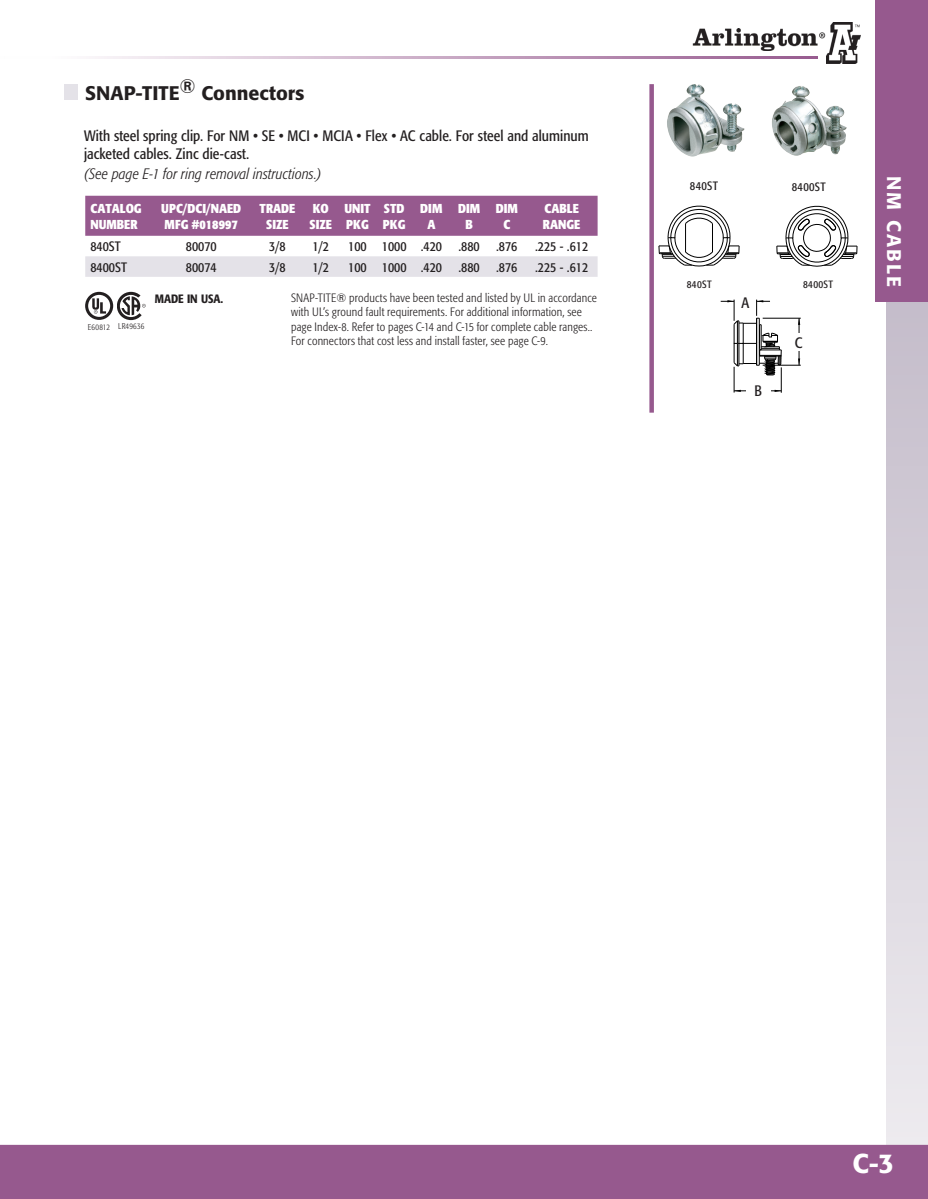
<style>
.page{position:relative;width:928px;height:1199px;background:#fff}
.page>*{position:absolute;margin:0;border:0;box-sizing:border-box;transform-origin:0 0}
.t1{font:500 27px "Formata";color:#fff}
.t2{font:500 19.5px "Formata";letter-spacing:.005em;color:#231f20}
.t3{font:500 19.5px "Formata";letter-spacing:.105em;color:#fff}
.t4{font:condensed 15px/18px "Formata";letter-spacing:.005em;color:#231f20}
.t5{font:italic 300 condensed 15px "Formata";letter-spacing:.005em;color:#231f20}
.t6{font:condensed 13.5px "Formata";color:#231f20}
.t7{font:700 condensed 12.9px "Formata";color:#fff}
.t8{font:300 condensed 12px/14.4px "Formata";letter-spacing:.015em;color:#231f20}
.t9{font:condensed 12px "Formata";letter-spacing:.025em;color:#231f20}
.t10{font:500 condensed 12px "Formata";color:#231f20}
.t11{font:condensed 10.5px "Formata";letter-spacing:.03em;color:#231f20}
.t12{font:300 condensed 8.25px "Formata";letter-spacing:.025em;color:#231f20}
</style>
<div class="page">
<div style="left:886px;top:298px;width:42px;height:900px;background:linear-gradient(to bottom,#c4bcca,#f0eef1)"></div>
<div style="left:875px;top:0;width:53px;height:301px;background:#96598e"></div>
<hr style="left:4px;top:56px;width:813px;height:2px;background:#96598e">
<img style="left:827px;top:23px;width:33px;height:40px">
<img style="left:692px;top:28px;width:133px;height:23px">
<div style="left:0;top:1144px;width:928px;height:54px;background:#96598e"></div>
<img style="left:667px;top:84px;width:77px;height:73px">
<img style="left:772px;top:87px;width:74px;height:69px">
<hr style="left:762px;top:318px;width:38px;height:1px;background:#000">
<hr style="left:762px;top:365px;width:38px;height:1px;background:#000">
<svg style="left:791px;top:318px;width:10px;height:47px"></svg>
<svg style="left:720px;top:299px;width:62px;height:94px"></svg>
<div style="left:737px;top:294px;width:16px;height:16px;background:#fff"></div>
<div style="left:746px;top:381px;width:24px;height:18px;background:#fff"></div>
<div style="left:787px;top:333px;width:22px;height:18px;background:#fff"></div>
<svg style="left:658px;top:205px;width:82px;height:62px"></svg>
<svg style="left:776px;top:206px;width:81px;height:61px"></svg>
<div style="left:85px;top:196px;width:512px;height:40px;background:#96598e"></div>
<div style="left:85px;top:256px;width:512px;height:21px;background:#e4e2e8"></div>
<div style="left:64px;top:84px;width:14px;height:16px;background:#e4e2e8"></div>
<div style="left:649px;top:84px;width:5px;height:328px;background:#96598e"></div>
<svg style="left:85px;top:292px;width:61px;height:28px"></svg>
<svg style="left:0;top:1191px;width:5px;height:8px"></svg>
<svg style="left:921px;top:1191px;width:7px;height:8px"></svg>
<p class="t2" style="left:85px;top:81px;width:221px">SNAP-TITE® Connectors</p>
<p class="t4" style="left:84px;top:127px;width:506px">With steel spring clip. For NM • SE • MCI • MCIA • Flex • AC cable. For steel and aluminum jacketed cables. Zinc die-cast.</p>
<p class="t5" style="left:84px;top:165px;width:239px">(See page E-1 for ring removal instructions.)</p>
<p class="t7" style="left:90px;top:200px;width:53px">CATALOG</p>
<p class="t7" style="left:90px;top:216px;width:49px">NUMBER</p>
<p class="t7" style="left:161px;top:200px;width:81px">UPC/DCI/NAED</p>
<p class="t7" style="left:165px;top:216px;width:75px">MFG #018997</p>
<p class="t7" style="left:384px;top:200px;width:22px">STD</p>
<p class="t7" style="left:383px;top:216px;width:24px">PKG</p>
<p class="t7" style="left:313px;top:200px;width:18px">KO</p>
<p class="t7" style="left:309px;top:216px;width:24px">SIZE</p>
<p class="t7" style="left:544px;top:200px;width:36px">CABLE</p>
<p class="t7" style="left:543px;top:216px;width:39px">RANGE</p>
<p class="t7" style="left:260px;top:200px;width:37px">TRADE</p>
<p class="t7" style="left:266px;top:216px;width:24px">SIZE</p>
<p class="t7" style="left:344px;top:200px;width:28px">UNIT</p>
<p class="t7" style="left:346px;top:216px;width:24px">PKG</p>
<p class="t7" style="left:420px;top:200px;width:24px">DIM</p>
<p class="t7" style="left:427px;top:216px;width:10px">A</p>
<p class="t7" style="left:458px;top:200px;width:24px">DIM</p>
<p class="t7" style="left:465px;top:216px;width:9px">B</p>
<p class="t7" style="left:496px;top:200px;width:24px">DIM</p>
<p class="t7" style="left:503px;top:216px;width:8px">C</p>
<p class="t6" style="left:90px;top:238px;width:32px">840ST</p>
<p class="t6" style="left:186px;top:238px;width:32px">80070</p>
<p class="t6" style="left:269px;top:238px;width:18px">3/8</p>
<p class="t6" style="left:312px;top:238px;width:18px">1/2</p>
<p class="t6" style="left:348px;top:238px;width:20px">100</p>
<p class="t6" style="left:382px;top:238px;width:26px">1000</p>
<p class="t6" style="left:421px;top:238px;width:23px">.420</p>
<p class="t6" style="left:458px;top:238px;width:23px">.880</p>
<p class="t6" style="left:496px;top:238px;width:23px">.876</p>
<p class="t6" style="left:535px;top:238px;width:55px">.225 - .612</p>
<p class="t6" style="left:90px;top:259px;width:38px">8400ST</p>
<p class="t6" style="left:186px;top:259px;width:32px">80074</p>
<p class="t6" style="left:269px;top:259px;width:18px">3/8</p>
<p class="t6" style="left:312px;top:259px;width:18px">1/2</p>
<p class="t6" style="left:348px;top:259px;width:20px">100</p>
<p class="t6" style="left:382px;top:259px;width:26px">1000</p>
<p class="t6" style="left:421px;top:259px;width:23px">.420</p>
<p class="t6" style="left:458px;top:259px;width:23px">.880</p>
<p class="t6" style="left:496px;top:259px;width:23px">.876</p>
<p class="t6" style="left:535px;top:259px;width:55px">.225 - .612</p>
<p class="t12" style="left:88px;top:322px;width:24px">E60812</p>
<p class="t12" style="left:118px;top:321px;width:28px">LR49636</p>
<p class="t10" style="left:155px;top:291px;width:70px">MADE IN USA.</p>
<p class="t8" style="left:291px;top:290px;width:307px">SNAP-TITE® products have been tested and listed by UL in accordance with UL’s ground fault requirements. For additional information, see page Index-8. Refer to pages C-14 and C-15 for complete cable ranges..<br>For connectors that cost less and install faster, see page C-9.</p>
<p class="t9" style="left:690px;top:178px;width:30px">840ST</p>
<p class="t9" style="left:791px;top:180px;width:35px">8400ST</p>
<p class="t11" style="left:687px;top:278px;width:26px">840ST</p>
<p class="t11" style="left:803px;top:278px;width:31px">8400ST</p>
<p class="t4" style="left:741px;top:293px;width:9px">A</p>
<p class="t4" style="left:754px;top:381px;width:9px">B</p>
<p class="t4" style="left:794px;top:333px;width:9px">C</p>
<h2 class="t3" style="left:906px;top:175px;width:113px;rotate:90deg">NM CABLE</h2>
<h1 class="t1" style="left:852px;top:1146px;width:43px">C-3</h1>
</div>
